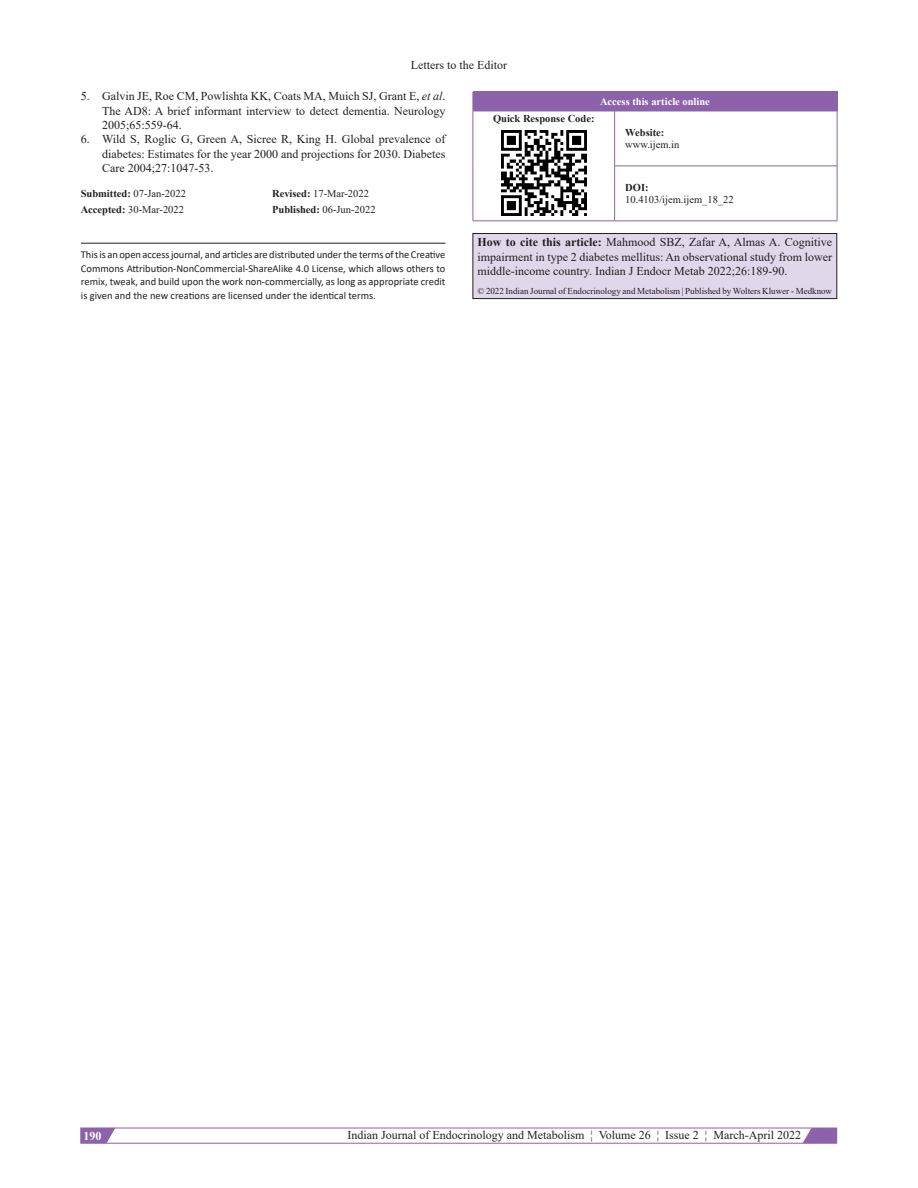
<style>
.page{position:relative;width:918px;height:1188px;background:#fff}
.page>*{position:absolute;margin:0;border:0;box-sizing:border-box;transform-origin:0 0}
.REF{font:12px/14.4px "Times New Roman";color:#231f20;text-align:justify}
.HTC{font:12px/14.4px "Times New Roman";color:#231f20;text-align:justify}
.t1{font:700 12px "Times New Roman";color:#fff}
.OS{font:10.5px/13.5px "Calibri";color:#231f20;text-align:justify}
.HIS{font:10.5px "Times New Roman";color:#231f20}
.Website{font:10.5px/12.6px "Times New Roman";color:#231f20}
.ATAO{font:700 10.5px "Times New Roman";color:#fff}
.QRC{font:700 10.5px "Times New Roman";color:#231f20}
.HTC-2{font:9px "Times New Roman";color:#231f20}
.s1{font-style:italic}
.s2{font-weight:700}
</style>
<div class="page">
<svg style="left:80px;top:1128px;width:758px;height:16px"></svg>
<div style="left:473px;top:92px;width:364px;height:19px;background:#8c62aa"></div>
<svg style="left:837px;top:92px;width:1px;height:19px"></svg>
<hr style="left:473px;top:111px;width:1px;height:55px;background:#8c62aa">
<hr style="left:473px;top:166px;width:1px;height:55px;background:#8c62aa">
<hr style="left:473px;top:111px;width:142px;height:1px;background:#8c62aa">
<hr style="left:614px;top:111px;width:1px;height:55px;background:#8c62aa">
<hr style="left:615px;top:111px;width:222px;height:1px;background:#8c62aa">
<hr style="left:837px;top:111px;width:1px;height:55px;background:#8c62aa">
<hr style="left:473px;top:221px;width:142px;height:1px;background:#8c62aa">
<hr style="left:614px;top:166px;width:1px;height:55px;background:#8c62aa">
<hr style="left:614px;top:166px;width:223px;height:1px;background:#8c62aa">
<hr style="left:837px;top:166px;width:1px;height:55px;background:#8c62aa">
<hr style="left:615px;top:221px;width:222px;height:1px;background:#8c62aa">
<img style="left:501px;top:130px;width:85px;height:85px">
<hr style="left:81px;top:243px;width:365px;height:1px;background:#231f20">
<div style="left:473px;top:234px;width:364px;height:65px;background:#e0d7ea"></div>
<div style="left:472px;top:233px;width:365px;height:66px;border:1px solid #231f20"></div>
<p class="HTC" style="left:411px;top:57px;width:98px">Letters to the Editor</p>
<p class="REF" style="left:102px;top:89px;width:345px;text-indent:-21px">5. Galvin JE, Roe CM, Powlishta KK, Coats MA, Muich SJ, Grant E, <span class="s1">et al</span>.<br>The AD8: A brief informant interview to detect dementia. Neurology 2005;65:559‑64.</p>
<p class="REF" style="left:102px;top:132px;width:345px;text-indent:-21px">6. Wild S, Roglic G, Green A, Sicree R, King H. Global prevalence of diabetes: Estimates for the year 2000 and projections for 2030. Diabetes Care 2004;27:1047‑53.</p>
<p class="ATAO" style="left:600px;top:94px;width:111px">Access this article online</p>
<p class="QRC" style="left:493px;top:111px;width:103px">Quick Response Code:</p>
<p class="Website" style="left:625px;top:126px;width:56px"><span class="s2">Website: </span>www.ijem.in</p>
<p class="Website" style="left:625px;top:181px;width:110px"><span class="s2">DOI:<br></span>10.4103/ijem.ijem_18_22</p>
<p class="HIS" style="left:81px;top:186px;width:107px"><span class="s2">Submitted:</span> 07‑Jan‑2022</p>
<p class="HIS" style="left:81px;top:202px;width:105px"><span class="s2">Accepted:</span> 30‑Mar‑2022</p>
<p class="HIS" style="left:272px;top:186px;width:98px"><span class="s2">Revised:</span> 17‑Mar‑2022</p>
<p class="HIS" style="left:272px;top:202px;width:105px"><span class="s2">Published:</span> 06-Jun-2022</p>
<p class="OS" style="left:81px;top:248px;width:366px">This is an open access journal, and articles are distributed under the terms of the Creative Commons Attribution‑NonCommercial‑ShareAlike 4.0 License, which allows others to remix, tweak, and build upon the work non‑commercially, as long as appropriate credit is given and the new creations are licensed under the identical terms.</p>
<p class="HTC" style="left:478px;top:235px;width:356px"><span class="s2">How to cite this article:</span> Mahmood SBZ, Zafar A, Almas A. Cognitive impairment in type 2 diabetes mellitus: An observational study from lower middle‑income country. Indian J Endocr Metab 2022;26:189-90.</p>
<p class="HTC-2" style="left:478px;top:285px;width:356px">© 2022 Indian Journal of Endocrinology and Metabolism | Published by Wolters Kluwer - Medknow</p>
<p class="t1" style="left:84px;top:1127px;width:19px">190</p>
<p class="HTC" style="left:348px;top:1128px;width:455px">Indian Journal of Endocrinology and Metabolism ¦ Volume 26 ¦ Issue 2 ¦ March-April 2022</p>
</div>
